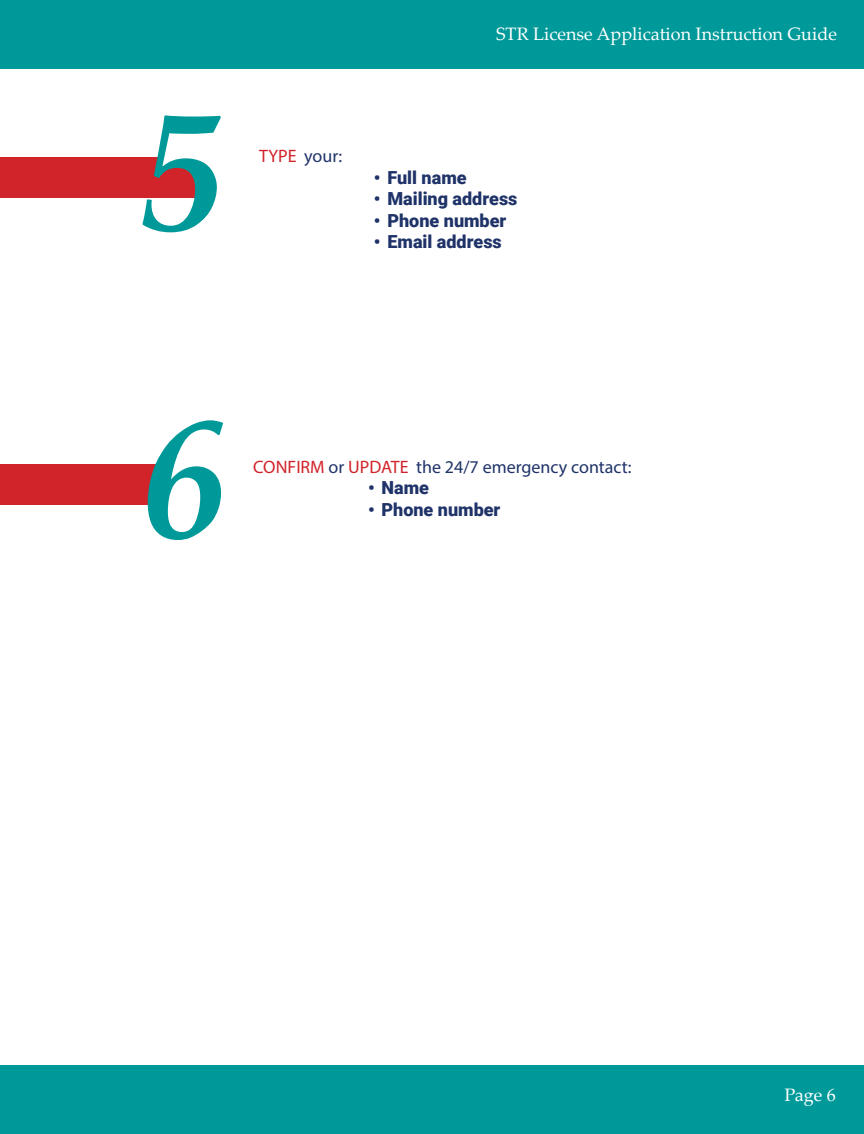
<style>
.page{position:relative;width:864px;height:1134px;background:#fff}
.page>*{position:absolute;margin:0;border:0;box-sizing:border-box;transform-origin:0 0}
.t1{font:italic 700 168.6px "Palatino Linotype";color:#099}
.t2{font:900 18px "Roboto";color:#1f3369}
.t3{font:18px "Myriad Pro";color:#1f3369}
.t4{font:18px "Palatino Linotype";color:#fff}
.s1{color:#d1232a}
</style>
<div class="page">
<div style="left:0;top:1066px;width:864px;height:68px;background:#099"></div>
<div style="left:0;top:157px;width:197px;height:41px;background:#d1232a"></div>
<svg style="left:161px;top:157px;width:36px;height:12px"></svg>
<div style="left:0;top:0;width:864px;height:68px;background:#099"></div>
<div style="left:0;top:464px;width:197px;height:41px;background:#d1232a"></div>
<svg style="left:155px;top:464px;width:42px;height:41px"></svg>
<p class="t1" style="left:141px;top:52px;width:86px">5</p>
<p class="t4" style="left:496px;top:21px;width:342px">STR License Application Instruction Guide</p>
<p class="t3" style="left:259px;top:145px;width:84px"><span class="s1">TYPE</span> your:</p>
<p class="t2" style="left:374px;top:165px;width:94px">• Full name</p>
<p class="t2" style="left:374px;top:186px;width:145px">• Mailing address</p>
<p class="t2" style="left:374px;top:208px;width:134px">• Phone number</p>
<p class="t2" style="left:374px;top:229px;width:129px">• Email address</p>
<p class="t1" style="left:141px;top:359px;width:86px">6</p>
<p class="t3" style="left:253px;top:455px;width:380px"><span class="s1">CONFIRM</span> or <span class="s1">UPDATE</span> the 24/7 emergency contact:</p>
<p class="t2" style="left:368px;top:475px;width:62px">• Name</p>
<p class="t2" style="left:368px;top:497px;width:134px">• Phone number</p>
<p class="t4" style="left:784px;top:1082px;width:53px">Page 6</p>
</div>
